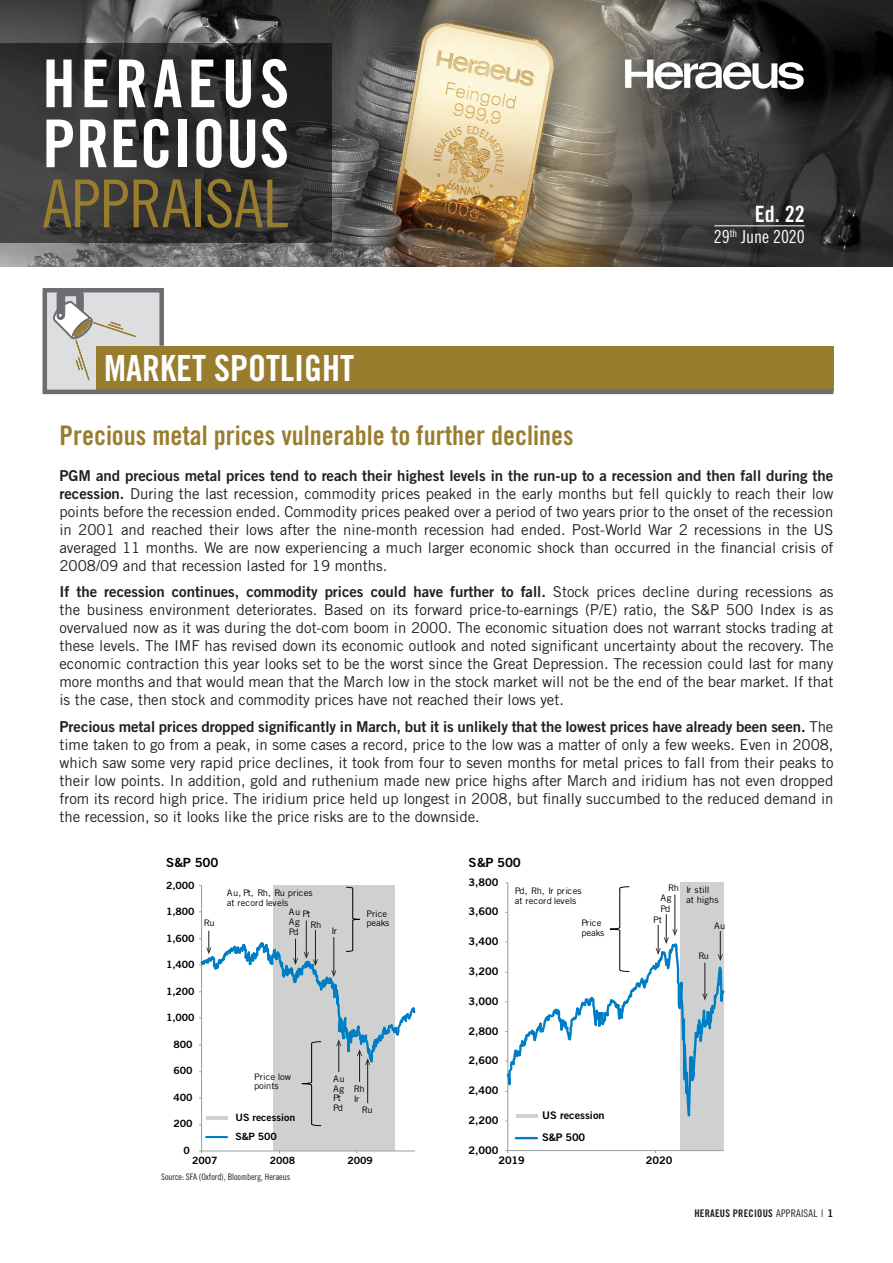
<style>
.page{position:relative;width:893px;height:1263px;background:#fff}
.page>*{position:absolute;margin:0;border:0;box-sizing:border-box;transform-origin:0 0}
.t1{font:66px "Trade Gothic LT Std Cn 18";letter-spacing:-.005em;color:#997d2e}
.t2{font:66px "Trade Gothic LT Std Bd Cn 20";letter-spacing:.01em;color:#fff}
.t3{font:66px "Trade Gothic LT Std Bd Cn 20";letter-spacing:.075em;color:#fff}
.Kapitel_groß{font:36px "Trade Gothic LT Std Bd Cn 20";color:#fff}
.Headline{font:27px "Trade Gothic LT Std Bd Cn 20";color:#997d2e}
.t4{font:22.5px "Trade Gothic LT Std Bd Cn 20";color:#fff}
.t5{font:18px "Trade Gothic LT Std Cn 18";color:#fff}
.Paragraph_Style_2{font:15px/18px "Trade Gothic LT Std";letter-spacing:-.005em;color:#231f20;text-align:justify}
.t6{font:12.6px "Trade Gothic LT Std Bd 2";letter-spacing:-.015em;color:#000001;scale:1.05 1}
.t7{font:10.5px/22px "Trade Gothic LT Std Bd 2";letter-spacing:-.01em;color:#000001;scale:1.05 1}
.t8{font:10.5px "Trade Gothic LT Std Bd Cn 20";letter-spacing:.02em;color:#231f20}
.t9{font:10.05px/19.2px "Trade Gothic LT Std Bd 2";letter-spacing:-.01em;color:#000001;scale:1.05 1}
.t10{font:9px/9.4px "Trade Gothic LT Std";letter-spacing:-.01em;color:#000001;scale:1.05 1}
.Copy{font:9px "Trade Gothic LT Std Cn 18";letter-spacing:-.005em;color:#231f20}
.s1{font-family:"Trade Gothic LT Std Bd 2"}
.s2{font-family:"Trade Gothic LT Std Cn 18"}
.s3{font-family:"Trade Gothic LT Std";font-weight:300}
</style>
<div class="page">
<img style="left:0;top:0;width:893px;height:267px">
<svg style="left:625px;top:60px;width:179px;height:29px"></svg>
<svg style="left:0;top:44px;width:332px;height:199px;background:#323131"></svg>
<svg style="left:42px;top:288px;width:792px;height:107px"></svg>
<svg style="left:53px;top:292px;width:83px;height:92px;background:#c4bead"></svg>
<hr style="left:714px;top:225px;width:91px;height:1px;background:#fff">
<div style="left:273px;top:885px;width:122px;height:266px;background:#cfd1d0"></div>
<hr style="left:201px;top:886px;width:1px;height:265px;background:#9a9d9e">
<hr style="left:202px;top:1150px;width:213px;height:1px;background:#9a9d9e">
<hr style="left:206px;top:1136px;width:21px;height:2px;background:#007ec5">
<svg style="left:505px;top:882px;width:220px;height:271px"></svg>
<hr style="left:516px;top:1114px;width:22px;height:4px;background:#cfd1d0">
<hr style="left:516px;top:1137px;width:21px;height:2px;background:#007ec5">
<svg style="left:609px;top:886px;width:21px;height:86px"></svg>
<svg style="left:199px;top:885px;width:217px;height:241px"></svg>
<svg style="left:718px;top:931px;width:5px;height:30px"></svg>
<hr style="left:704px;top:963px;width:1px;height:35px;background:#231f20">
<svg style="left:702px;top:993px;width:5px;height:7px"></svg>
<hr style="left:674px;top:894px;width:1px;height:40px;background:#231f20">
<svg style="left:656px;top:914px;width:21px;height:41px"></svg>
<p class="t3" style="left:43px;top:44px;width:248px">HERAEUS</p>
<p class="t2" style="left:43px;top:104px;width:248px">PRECIOUS</p>
<p class="t1" style="left:43px;top:164px;width:247px">APPRAISAL</p>
<p class="Kapitel_groß" style="left:104px;top:346px;width:251px">MARKET SPOTLIGHT</p>
<p class="Headline" style="left:60px;top:419px;width:516px">Precious metal prices vulnerable to further declines</p>
<p class="t4" style="left:755px;top:200px;width:51px">Ed. 22</p>
<p class="t5" style="left:714px;top:226px;width:93px">29<sup>th</sup> June 2020</p>
<p class="Paragraph_Style_2" style="left:60px;top:466px;width:775px"><span class="s1">PGM and precious metal prices tend to reach their highest levels in the run-up to a recession and then fall during the recession.</span> During the last recession, commodity prices peaked in the early months but fell quickly to reach their low points before the recession ended. Commodity prices peaked over a period of two years prior to the onset of the recession in 2001 and reached their lows after the nine-month recession had ended. Post-World War 2 recessions in the US averaged 11 months. We are now experiencing a much larger economic shock than occurred in the financial crisis of 2008/09 and that recession lasted for 19 months.</p>
<p class="Paragraph_Style_2" style="left:60px;top:583px;width:775px"><span class="s1">If the recession continues, commodity prices could have further to fall.</span> Stock prices decline during recessions as the business environment deteriorates. Based on its forward price-to-earnings (P/E) ratio, the S&amp;P 500 Index is as overvalued now as it was during the dot-com boom in 2000. The economic situation does not warrant stocks trading at these levels. The IMF has revised down its economic outlook and noted significant uncertainty about the recovery. The economic contraction this year looks set to be the worst since the Great Depression. The recession could last for many more months and that would mean that the March low in the stock market will not be the end of the bear market. If that is the case, then stock and commodity prices have not reached their lows yet.</p>
<p class="Paragraph_Style_2" style="left:60px;top:717px;width:775px"><span class="s1">Precious metal prices dropped significantly in March, but it is unlikely that the lowest prices have already been seen.</span> The time taken to go from a peak, in some cases a record, price to the low was a matter of only a few weeks. Even in 2008, which saw some very rapid price declines, it took from four to seven months for metal prices to fall from their peaks to their low points. In addition, gold and ruthenium made new price highs after March and iridium has not even dropped from its record high price. The iridium price held up longest in 2008, but finally succumbed to the reduced demand in the recession, so it looks like the price risks are to the downside.</p>
<p class="t6" style="left:166px;top:854px;width:51px">S&amp;P 500</p>
<p class="t9" style="left:166px;top:875px;width:29px">2,000</p>
<p class="t9" style="left:166px;top:902px;width:29px">1,800</p>
<p class="t9" style="left:166px;top:928px;width:29px">1,600</p>
<p class="t9" style="left:166px;top:955px;width:29px">1,400</p>
<p class="t9" style="left:166px;top:981px;width:29px">1,200</p>
<p class="t9" style="left:166px;top:1008px;width:29px">1,000</p>
<p class="t9" style="left:173px;top:1034px;width:20px">800</p>
<p class="t9" style="left:173px;top:1061px;width:20px">600</p>
<p class="t9" style="left:173px;top:1087px;width:20px">400</p>
<p class="t9" style="left:173px;top:1114px;width:20px">200</p>
<p class="t9" style="left:183px;top:1141px;width:8px">0</p>
<p class="t10" style="left:204px;top:918px;width:12px">Ru</p>
<p class="t10" style="left:227px;top:888px;width:83px">Au, Pt, Rh, Ru prices at record levels</p>
<p class="t10" style="left:289px;top:907px;width:13px">Au</p>
<p class="t10" style="left:302px;top:909px;width:9px">Pt</p>
<p class="t10" style="left:289px;top:917px;width:12px">Ag</p>
<p class="t10" style="left:311px;top:919px;width:12px">Rh</p>
<p class="t10" style="left:289px;top:927px;width:11px">Pd</p>
<p class="t10" style="left:254px;top:1072px;width:37px">Price low points</p>
<p class="t9" style="left:236px;top:1107px;width:58px">US recession<br>S&amp;P 500</p>
<p class="t10" style="left:332px;top:926px;width:7px">Ir</p>
<p class="t10" style="left:366px;top:908px;width:23px">Price peaks</p>
<p class="t10" style="left:333px;top:1074px;width:13px">Au</p>
<p class="t10" style="left:333px;top:1083px;width:12px">Ag</p>
<p class="t10" style="left:333px;top:1093px;width:9px">Pt</p>
<p class="t10" style="left:354px;top:1084px;width:12px">Rh</p>
<p class="t10" style="left:354px;top:1094px;width:7px">Ir</p>
<p class="t10" style="left:333px;top:1103px;width:11px">Pd</p>
<p class="t10" style="left:362px;top:1105px;width:12px">Ru</p>
<p class="t9" style="left:192px;top:1151px;width:26px">2007</p>
<p class="t9" style="left:270px;top:1151px;width:26px">2008</p>
<p class="t9" style="left:347px;top:1151px;width:26px">2009</p>
<p class="Copy" style="left:161px;top:1171px;width:131px">Source: SFA (Oxford), Bloomberg, Heraeus</p>
<p class="t6" style="left:469px;top:855px;width:51px">S&amp;P 500</p>
<p class="t7" style="left:469px;top:871px;width:30px">3,800</p>
<p class="t7" style="left:469px;top:900px;width:30px">3,600</p>
<p class="t7" style="left:469px;top:930px;width:30px">3,400</p>
<p class="t7" style="left:469px;top:960px;width:30px">3,200</p>
<p class="t7" style="left:469px;top:990px;width:30px">3,000</p>
<p class="t7" style="left:469px;top:1019px;width:30px">2,800</p>
<p class="t7" style="left:469px;top:1049px;width:30px">2,600</p>
<p class="t7" style="left:469px;top:1079px;width:30px">2,400</p>
<p class="t7" style="left:469px;top:1109px;width:30px">2,200</p>
<p class="t10" style="left:515px;top:886px;width:65px">Pd, Rh, Ir prices at record levels</p>
<p class="t10" style="left:581px;top:918px;width:23px">Price peaks</p>
<p class="t7" style="left:542px;top:1104px;width:61px">US recession<br>S&amp;P 500</p>
<p class="t10" style="left:686px;top:885px;width:33px;text-indent:-18px">Rh Ir still at highs</p>
<p class="t10" style="left:660px;top:893px;width:12px">Ag</p>
<p class="t10" style="left:660px;top:904px;width:11px">Pd</p>
<p class="t10" style="left:653px;top:914px;width:10px">Pt</p>
<p class="t10" style="left:714px;top:920px;width:13px">Au</p>
<p class="t10" style="left:698px;top:951px;width:12px">Ru</p>
<p class="t7" style="left:469px;top:1139px;width:30px">2,000</p>
<p class="t7" style="left:498px;top:1149px;width:27px">2019</p>
<p class="t7" style="left:646px;top:1149px;width:27px">2020</p>
<p class="t8" style="left:694px;top:1207px;width:141px">HERAEUS PRECIOUS <span class="s2">APPRAISAL</span> <span class="s3">I</span> <span class="s1">1</span></p>
</div>
